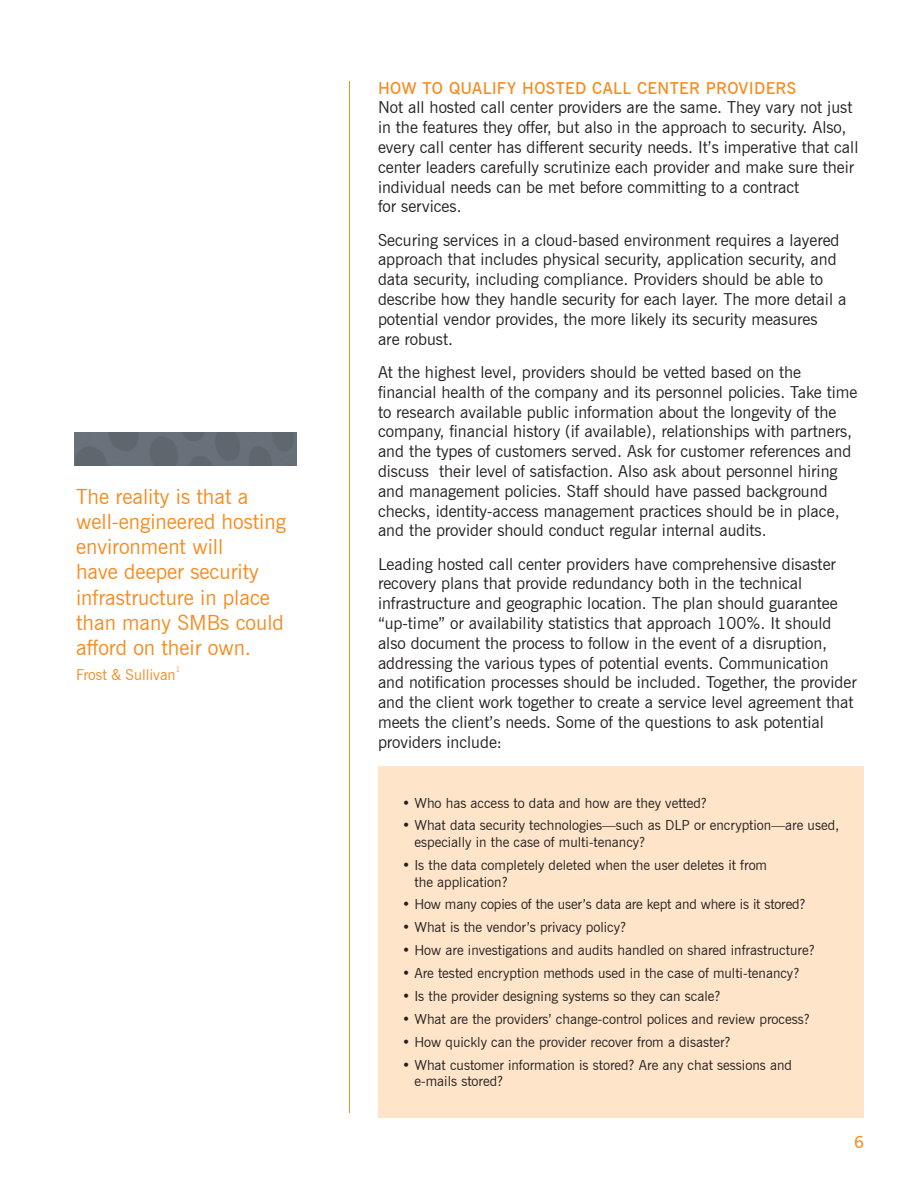
<style>
.page{position:relative;width:918px;height:1188px;background:#fff}
.page>*{position:absolute;margin:0;border:0;box-sizing:border-box;transform-origin:0 0}
.callouts{font:21px/25.2px "News Gothic BT";color:#f68b1f}
.body_copy{font:16.5px/19.8px "News Gothic BT";color:#231f20}
.body_copy-2{font:600 16.5px "News Gothic BT";letter-spacing:.02em;color:#f68b1f}
.callouts-2{font:15px "News Gothic BT";color:#f68b1f}
.body_copy-3{font:13.8px/16.6px "News Gothic BT";color:#231f20}
.callouts-3{font:7.5px "News Gothic BT";color:#f68b1f}
</style>
<div class="page">
<img style="left:74px;top:432px;width:223px;height:34px">
<div style="left:378px;top:766px;width:486px;height:352px;background:#fee4c9"></div>
<hr style="left:349px;top:81px;width:1px;height:1032px;background:#f68b1f">
<p class="callouts" style="left:76px;top:484px;width:211px">The reality is that a well-engineered hosting environment will<br>have deeper security infrastructure in place than many SMBs could afford on their own.</p>
<p class="callouts-2" style="left:76px;top:665px;width:101px">Frost &amp; Sullivan</p>
<p class="callouts-3" style="left:176px;top:665px;width:6px">1</p>
<p class="body_copy-2" style="left:378px;top:78px;width:420px">HOW TO QUALIFY HOSTED CALL CENTER PROVIDERS</p>
<p class="body_copy" style="left:378px;top:97px;width:482px">Not all hosted call center providers are the same. They vary not just in the features they offer, but also in the approach to security. Also, every call center has different security needs. It’s imperative that call center leaders carefully scrutinize each provider and make sure their individual needs can be met before committing to a contract<br>for services.</p>
<p class="body_copy" style="left:378px;top:230px;width:470px">Securing services in a cloud-based environment requires a layered approach that includes physical security, application security, and data security, including compliance. Providers should be able to describe how they handle security for each layer. The more detail a potential vendor provides, the more likely its security measures<br>are robust.</p>
<p class="body_copy" style="left:378px;top:362px;width:481px">At the highest level, providers should be vetted based on the financial health of the company and its personnel policies. Take time to research available public information about the longevity of the company, financial history (if available), relationships with partners, and the types of customers served. Ask for customer references and discuss their level of satisfaction. Also ask about personnel hiring and management policies. Staff should have passed background checks, identity-access management practices should be in place, and the provider should conduct regular internal audits.</p>
<p class="body_copy" style="left:378px;top:554px;width:480px">Leading hosted call center providers have comprehensive disaster recovery plans that provide redundancy both in the technical infrastructure and geographic location. The plan should guarantee “up-time” or availability statistics that approach 100%. It should also document the process to follow in the event of a disruption, addressing the various types of potential events. Communication and notification processes should be included. Together, the provider and the client work together to create a service level agreement that meets the client’s needs. Some of the questions to ask potential providers include:</p>
<p class="body_copy-3" style="left:402px;top:794px;width:307px">• Who has access to data and how are they vetted?</p>
<p class="body_copy-3" style="left:414px;top:817px;width:426px;text-indent:-12px">• What data security technologies—such as DLP or encryption—are used, especially in the case of multi-tenancy?</p>
<p class="body_copy-3" style="left:414px;top:857px;width:354px;text-indent:-12px">• Is the data completely deleted when the user deletes it from the application?</p>
<p class="body_copy-3" style="left:402px;top:896px;width:405px">• How many copies of the user’s data are kept and where is it stored?</p>
<p class="body_copy-3" style="left:402px;top:919px;width:226px">• What is the vendor’s privacy policy?</p>
<p class="body_copy-3" style="left:402px;top:942px;width:414px">• How are investigations and audits handled on shared infrastructure?</p>
<p class="body_copy-3" style="left:402px;top:965px;width:399px">• Are tested encryption methods used in the case of multi-tenancy?</p>
<p class="body_copy-3" style="left:402px;top:988px;width:320px">• Is the provider designing systems so they can scale?</p>
<p class="body_copy-3" style="left:402px;top:1011px;width:409px">• What are the providers’ change-control polices and review process?</p>
<p class="body_copy-3" style="left:402px;top:1034px;width:330px">• How quickly can the provider recover from a disaster?</p>
<p class="body_copy-3" style="left:414px;top:1056px;width:379px;text-indent:-12px">• What customer information is stored? Are any chat sessions and e-mails stored?</p>
<p class="body_copy-2" style="left:854px;top:1133px;width:11px">6</p>
</div>
